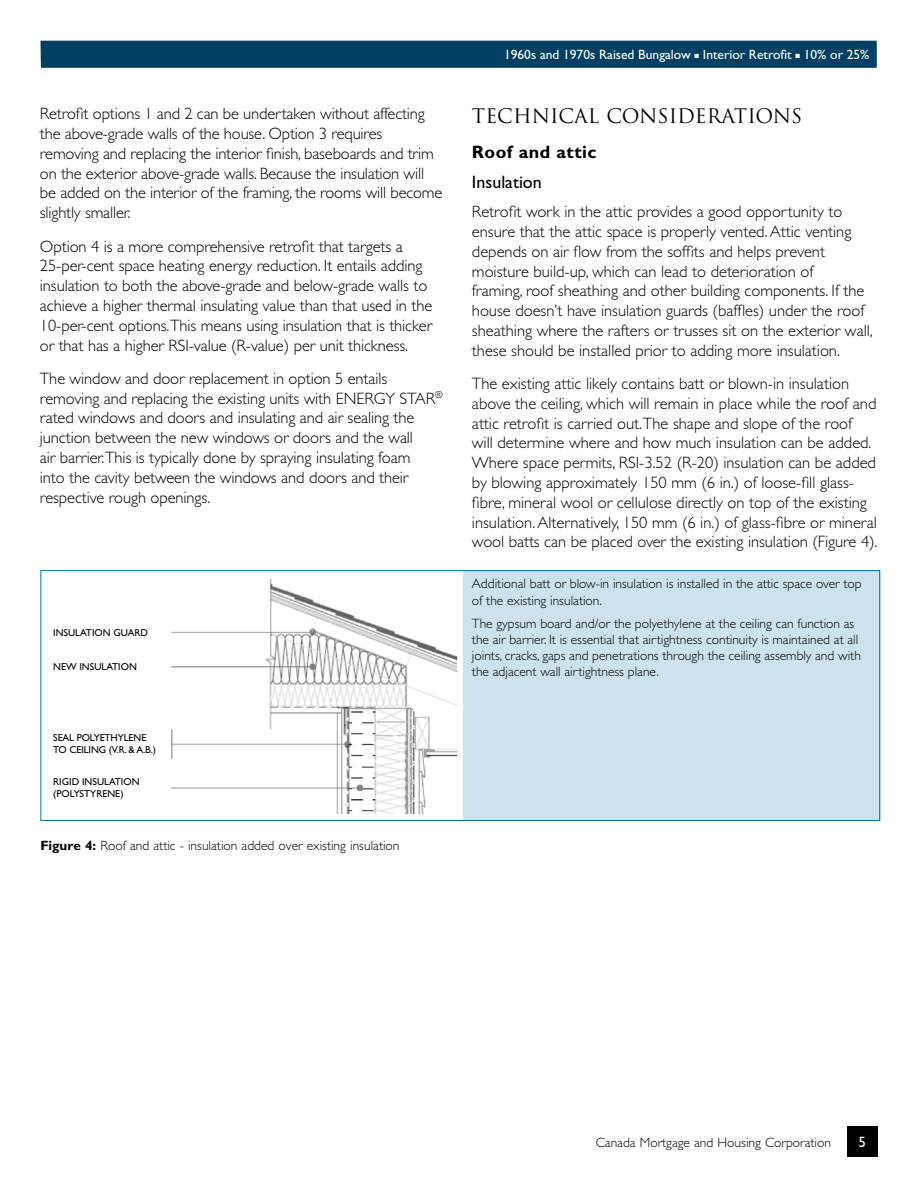
<style>
.page{position:relative;width:918px;height:1188px;background:#fff}
.page>*{position:absolute;margin:0;border:0;box-sizing:border-box;transform-origin:0 0}
.t1{font:19.5px "Trajan Pro";color:#000}
.t2{font:700 18px "Gill Sans Std";letter-spacing:.025em;color:#000}
.t3{font:18px "Gill Sans Std";color:#000}
.Body{font:300 16.5px/19.8px "Gill Sans Std";letter-spacing:-.005em;color:#000}
.t4{font:15px "Gill Sans Std";color:#fff}
.Diagram_text__no_bul{font:300 13.5px/16.2px "Gill Sans Std";color:#000}
.Figure_Identifier{font:300 13.5px "Gill Sans Std";color:#000}
.t5{font:13.5px "Gill Sans Std";color:#fff}
.t6{font:10.05px/12.1px "Gill Sans Std";color:#000}
.s1{font-weight:700}
</style>
<div class="page">
<div style="left:847px;top:1126px;width:31px;height:31px;background:#000"></div>
<div style="left:40px;top:41px;width:837px;height:27px;background:#004062"></div>
<div style="left:463px;top:570px;width:417px;height:251px;background:#cce3ed"></div>
<img style="left:170px;top:578px;width:287px;height:237px">
<div style="left:40px;top:570px;width:840px;height:251px;border:1px solid #0072a6"></div>
<p class="Body" style="left:40px;top:104px;width:404px">Retrofit options 1 and 2 can be undertaken without affecting the above-grade walls of the house. Option 3 requires removing and replacing the interior finish, baseboards and trim on the exterior above-grade walls. Because the insulation will be added on the interior of the framing, the rooms will become slightly smaller.</p>
<p class="Body" style="left:40px;top:236px;width:394px">Option 4 is a more comprehensive retrofit that targets a 25-per-cent space heating energy reduction. It entails adding insulation to both the above-grade and below-grade walls to achieve a higher thermal insulating value than that used in the 10-per-cent options.This means using insulation that is thicker or that has a higher RSI-value (R-value) per unit thickness.</p>
<p class="Body" style="left:40px;top:369px;width:404px">The window and door replacement in option 5 entails removing and replacing the existing units with ENERGY STAR<sup>® </sup>rated windows and doors and insulating and air sealing the junction between the new windows or doors and the wall<br>air barrier.This is typically done by spraying insulating foam<br>into the cavity between the windows and doors and their respective rough openings.</p>
<p class="t6" style="left:53px;top:627px;width:96px">INSULATION GUARD</p>
<p class="t6" style="left:53px;top:661px;width:85px">NEW INSULATION</p>
<p class="t6" style="left:53px;top:732px;width:104px">SEAL POLYETHYLENE<br>TO CEILING (V.R. &amp; A.B.)</p>
<p class="t6" style="left:53px;top:775px;width:88px">RIGID INSULATION (POLYSTYRENE)</p>
<p class="Figure_Identifier" style="left:40px;top:838px;width:361px"><span class="s1">Figure 4:</span> Roof and attic - insulation added over existing insulation</p>
<p class="t5" style="left:504px;top:47px;width:367px">1960s and 1970s Raised Bungalow ■ Interior Retrofit ■ 10% or 25%</p>
<h3 class="t1" style="left:472px;top:103px;width:332px">TECHNICAL CONSIDERATIONS</h3>
<h4 class="t2" style="left:472px;top:141px;width:126px">Roof and attic</h4>
<h5 class="t3" style="left:472px;top:172px;width:71px">Insulation</h5>
<p class="Body" style="left:472px;top:202px;width:402px">Retrofit work in the attic provides a good opportunity to ensure that the attic space is properly vented. Attic venting depends on air flow from the soffits and helps prevent moisture build-up, which can lead to deterioration of<br>framing, roof sheathing and other building components. If the house doesn’t have insulation guards (baffles) under the roof sheathing where the rafters or trusses sit on the exterior wall, these should be installed prior to adding more insulation.</p>
<p class="Body" style="left:472px;top:374px;width:407px">The existing attic likely contains batt or blown-in insulation above the ceiling, which will remain in place while the roof and attic retrofit is carried out.The shape and slope of the roof<br>will determine where and how much insulation can be added.<br>Where space permits, RSI-3.52 (R-20) insulation can be added by blowing approximately 150 mm (6 in.) of loose-fill glass&shy;fibre, mineral wool or cellulose directly on top of the existing insulation. Alternatively, 150 mm (6 in.) of glass-fibre or mineral wool batts can be placed over the existing insulation (Figure 4).</p>
<p class="Diagram_text__no_bul" style="left:472px;top:576px;width:391px">Additional batt or blow-in insulation is installed in the attic space over top of the existing insulation.</p>
<p class="Diagram_text__no_bul" style="left:472px;top:615px;width:391px">The gypsum board and/or the polyethylene at the ceiling can function as the air barrier. It is essential that airtightness continuity is maintained at all joints, cracks, gaps and penetrations through the ceiling assembly and with the adjacent wall airtightness plane.</p>
<p class="Diagram_text__no_bul" style="left:596px;top:1134px;width:237px">Canada Mortgage and Housing Corporation</p>
<p class="t4" style="left:859px;top:1133px;width:9px">5</p>
</div>
